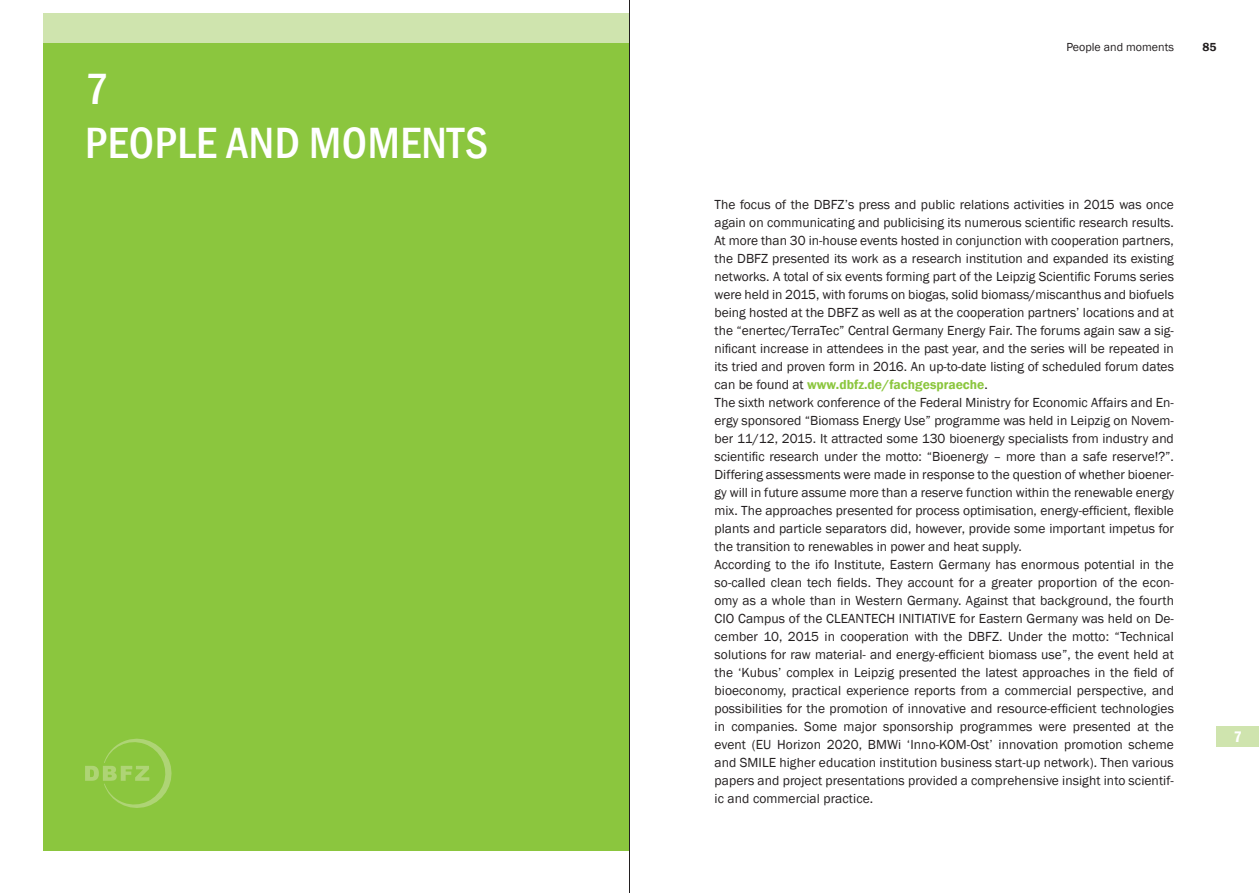
<style>
.page{position:relative;width:1259px;height:893px;background:#fff}
.page>*{position:absolute;margin:0;border:0;box-sizing:border-box;transform-origin:0 0}
.t1{font:500 condensed 45px/54px "Franklin Gothic";letter-spacing:.01em;color:#fff}
.t2{font:600 condensed 15.75px "Franklin Gothic";color:#fff}
.t3{font:13.5px/18px "Franklin Gothic";color:#231f20}
.t4{font:12px "Franklin Gothic";color:#231f20}
.t5{font:600 12px "Franklin Gothic";color:#231f20}
.s1{font-weight:600;color:#8bc63e}
</style>
<div class="page">
<div style="left:43px;top:13px;width:586px;height:837px;background:#8bc63e"></div>
<svg style="left:85px;top:738px;width:87px;height:70px"></svg>
<div style="left:43px;top:13px;width:586px;height:30px;background:#cfe4ae"></div>
<div style="left:1216px;top:727px;width:43px;height:20px;background:#cfe4ae"></div>
<hr style="left:629px;top:0;width:1px;height:893px;background:#231f20">
<h1 class="t1" style="left:85px;top:61px;width:405px">7<br>PEOPLE AND MOMENTS</h1>
<p class="t4" style="left:1066px;top:39px;width:109px">People and moments</p>
<p class="t5" style="left:1202px;top:40px;width:16px">85</p>
<p class="t3" style="left:714px;top:196px;width:461px">The focus of the DBFZ’s press and public relations activities in 2015 was once again on communicating and publicising its numerous scientific research results.<br>At more than 30 in-house events hosted in conjunction with cooperation partners, the DBFZ presented its work as a research institution and expanded its existing networks. A total of six events forming part of the Leipzig Scientific Forums series were held in 2015, with forums on biogas, solid biomass/miscanthus and biofuels being hosted at the DBFZ as well as at the cooperation partners’ locations and at the “enertec/TerraTec” Central Germany Energy Fair. The forums again saw a sig&shy;nificant increase in attendees in the past year, and the series will be repeated in its tried and proven form in 2016. An up-to-date listing of scheduled forum dates can be found at <span class="s1">www.dbfz.de/fachgespraeche</span>.<br>The sixth network conference of the Federal Ministry for Economic Affairs and En&shy;ergy sponsored “Biomass Energy Use” programme was held in Leipzig on Novem&shy;ber 11/12, 2015. It attracted some 130 bioenergy specialists from industry and scientific research under the motto: “Bioenergy – more than a safe reserve!?”.<br>Differing assessments were made in response to the question of whether bioener&shy;gy will in future assume more than a reserve function within the renewable energy mix. The approaches presented for process optimisation, energy-efficient, flexible plants and particle separators did, however, provide some important impetus for the transition to renewables in power and heat supply.<br>According to the ifo Institute, Eastern Germany has enormous potential in the so-called clean tech fields. They account for a greater proportion of the econ&shy;omy as a whole than in Western Germany. Against that background, the fourth CIO Campus of the CLEANTECH INITIATIVE for Eastern Germany was held on De&shy;cember 10, 2015 in cooperation with the DBFZ. Under the motto: “Technical solutions for raw material- and energy-efficient biomass use”, the event held at the ‘Kubus’ complex in Leipzig presented the latest approaches in the field of bioeconomy, practical experience reports from a commercial perspective, and possibilities for the promotion of innovative and resource-efficient technologies in companies. Some major sponsorship programmes were presented at the event (EU Horizon 2020, BMWi ‘Inno-KOM-Ost’ innovation promotion scheme and SMILE higher edu cation institution business start-up network). Then various papers and project presentations provided a comprehensive insight into scientif&shy;ic and commercial practice.</p>
<p class="t2" style="left:1233px;top:726px;width:10px">7</p>
</div>
